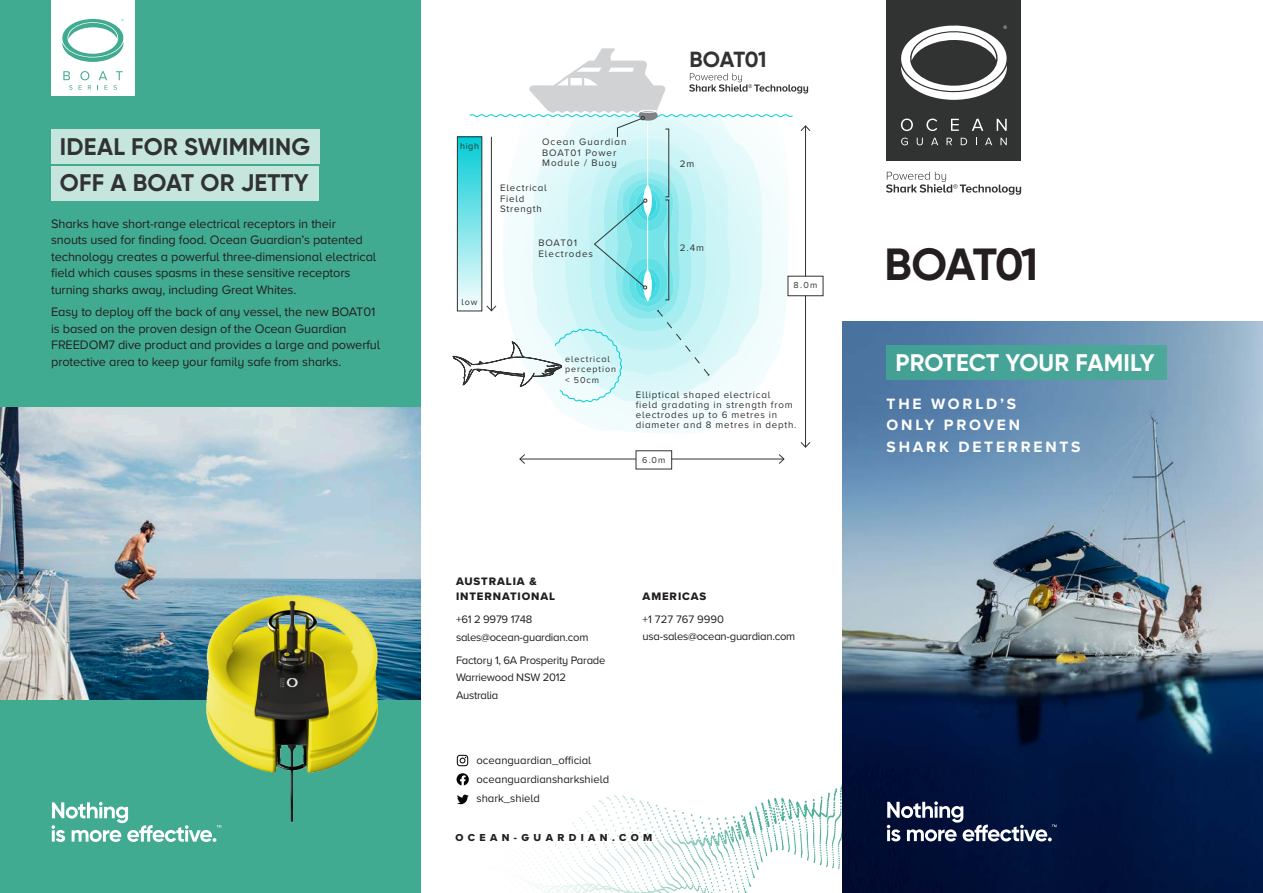
<style>
.page{position:relative;width:1263px;height:893px;background:#fff}
.page>*{position:absolute;margin:0;border:0;box-sizing:border-box;transform-origin:0 0}
.t1{font:700 45px "Gilroy";letter-spacing:-.045em;color:#231f20}
.t2{font:700 24px "Gilroy";letter-spacing:.01em;color:#313232}
.t3{font:700 24px "Gilroy";letter-spacing:.005em;color:#fff}
.t4{font:700 21.9px "Gilroy";letter-spacing:-.02em;color:#313232}
.t5{font:700 15.45px/21.5px "Proxima Nova A";letter-spacing:.18em;color:#fff}
.t6{font:12.75px/16.5px "Proxima Nova A";letter-spacing:-.01em;color:#231f20}
.t7{font:11.25px "Proxima Nova A";letter-spacing:-.02em;color:#231f20}
.t8{font:11.25px "Proxima Nova A";color:#231f20}
.t9{font:11.25px/15px "Proxima Nova A Extrabld";letter-spacing:.08em;color:#231f20}
.t10{font:10.5px "Proxima Nova A Extrabld";color:#231f20}
.t11{font:9.75px/9.9px "Proxima Nova A";letter-spacing:.08em;color:#323333}
.t12{font:9.75px/10.5px "Proxima Nova A";letter-spacing:.1em;color:#323333}
.t13{font:9.75px/10.5px "Proxima Nova A";letter-spacing:.08em;color:#313232}
.t14{font:9px/10.5px "Proxima Nova A";letter-spacing:.1em;color:#323333}
.t15{font:9px "Proxima Nova A";letter-spacing:.06em;color:#313232}
</style>
<div class="page">
<img style="left:456px;top:758px;width:386px;height:135px">
<div style="left:0;top:0;width:421px;height:893px;background:#41ab91"></div>
<img style="left:842px;top:321px;width:421px;height:572px">
<img style="left:0;top:407px;width:421px;height:292px">
<div style="left:887px;top:0;width:134px;height:161px;background:#313232"></div>
<svg style="left:901px;top:119px;width:12px;height:12px"></svg>
<svg style="left:926px;top:119px;width:11px;height:12px"></svg>
<svg style="left:951px;top:119px;width:8px;height:12px"></svg>
<svg style="left:972px;top:119px;width:11px;height:12px"></svg>
<svg style="left:997px;top:119px;width:10px;height:12px"></svg>
<svg style="left:901px;top:138px;width:7px;height:7px"></svg>
<svg style="left:917px;top:138px;width:6px;height:7px"></svg>
<svg style="left:931px;top:138px;width:7px;height:7px"></svg>
<svg style="left:946px;top:138px;width:6px;height:7px"></svg>
<svg style="left:961px;top:138px;width:6px;height:7px"></svg>
<svg style="left:985px;top:138px;width:7px;height:7px"></svg>
<svg style="left:1000px;top:138px;width:7px;height:7px"></svg>
<svg style="left:901px;top:25px;width:106px;height:75px"></svg>
<svg style="left:886px;top:172px;width:135px;height:23px"></svg>
<svg style="left:51px;top:802px;width:166px;height:40px"></svg>
<svg style="left:887px;top:801px;width:169px;height:40px"></svg>
<div style="left:51px;top:0;width:84px;height:95px;background:#fff"></div>
<svg style="left:62px;top:18px;width:62px;height:44px"></svg>
<svg style="left:63px;top:71px;width:9px;height:19px"></svg>
<svg style="left:79px;top:71px;width:12px;height:19px"></svg>
<svg style="left:97px;top:71px;width:10px;height:19px"></svg>
<svg style="left:113px;top:71px;width:10px;height:19px"></svg>
<svg style="left:457px;top:755px;width:11px;height:11px"></svg>
<svg style="left:456px;top:773px;width:13px;height:12px"></svg>
<svg style="left:457px;top:795px;width:12px;height:9px"></svg>
<div style="left:51px;top:129px;width:268px;height:35px;background:#c5e5dd"></div>
<div style="left:51px;top:166px;width:268px;height:34px;background:#c5e5dd"></div>
<svg style="left:553px;top:402px;width:188px;height:32px;fill:#f3fcfd"></svg>
<div style="left:788px;top:276px;width:35px;height:20px;border:1px solid #323333"></div>
<hr style="left:805px;top:296px;width:1px;height:151px;background:#323333">
<svg style="left:800px;top:442px;width:11px;height:6px"></svg>
<hr style="left:520px;top:459px;width:116px;height:1px;background:#323333">
<svg style="left:519px;top:454px;width:6px;height:10px"></svg>
<hr style="left:671px;top:459px;width:113px;height:1px;background:#323333">
<svg style="left:778px;top:454px;width:6px;height:10px"></svg>
<div style="left:887px;top:345px;width:280px;height:35px;background:#47a497"></div>
<svg style="left:453px;top:48px;width:358px;height:354px"></svg>
<div style="left:457px;top:137px;width:25px;height:174px;background:linear-gradient(to bottom,#02ccd6,#f8fdfd)"></div>
<div style="left:457px;top:137px;width:25px;height:174px;border:1px solid #313232"></div>
<img style="left:197px;top:589px;width:193px;height:244px">
<p class="t2" style="left:60px;top:132px;width:252px">IDEAL FOR SWIMMING</p>
<p class="t2" style="left:60px;top:168px;width:250px">OFF A BOAT OR JETTY</p>
<p class="t6" style="left:51px;top:215px;width:327px">Sharks have short-range electrical receptors in their<br>snouts used for finding food. Ocean Guardian’s patented technology creates a powerful three-dimensional electrical field which causes spasms in these sensitive receptors turning sharks away, including Great Whites.</p>
<p class="t6" style="left:51px;top:303px;width:331px">Easy to deploy off the back of any vessel, the new BOAT01 is based on the proven design of the Ocean Guardian FREEDOM7 dive product and provides a large and powerful protective area to keep your family safe from sharks.</p>
<p class="t4" style="left:689px;top:45px;width:79px">BOAT01</p>
<p class="t15" style="left:460px;top:139px;width:20px">high</p>
<p class="t15" style="left:462px;top:295px;width:17px">low</p>
<p class="t12" style="left:542px;top:137px;width:86px">Ocean Guardian<br>BOAT01 Power<br>Module / Buoy</p>
<p class="t13" style="left:500px;top:183px;width:48px">Electrical<br>Field</p>
<p class="t13" style="left:500px;top:204px;width:43px">Strength</p>
<p class="t12" style="left:538px;top:237px;width:56px">BOAT01<br>Electrodes</p>
<p class="t11" style="left:680px;top:159px;width:16px">2m</p>
<p class="t11" style="left:680px;top:243px;width:26px">2.4m</p>
<p class="t14" style="left:793px;top:280px;width:25px">8.0m</p>
<p class="t14" style="left:565px;top:353px;width:52px">electrical perception</p>
<p class="t14" style="left:565px;top:374px;width:35px">&lt; 50cm</p>
<p class="t11" style="left:636px;top:389px;width:162px">Elliptical shaped electrical<br>field gradating in strength from electrodes up to 6 metres in diameter and 8 metres in depth.</p>
<p class="t14" style="left:642px;top:454px;width:25px">6.0m</p>
<p class="t9" style="left:456px;top:574px;width:101px">AUSTRALIA &amp;<br>INTERNATIONAL</p>
<p class="t7" style="left:456px;top:611px;width:78px">+61 2 9979 1748</p>
<p class="t7" style="left:456px;top:628px;width:134px">sales@ocean-guardian.com</p>
<p class="t7" style="left:456px;top:651px;width:151px">Factory 1, 6A Prosperity Parade</p>
<p class="t7" style="left:456px;top:669px;width:112px">Warriewood NSW 2012</p>
<p class="t7" style="left:456px;top:687px;width:44px">Australia</p>
<p class="t9" style="left:643px;top:588px;width:65px">AMERICAS</p>
<p class="t8" style="left:643px;top:610px;width:83px">+1 727 767 9990</p>
<p class="t7" style="left:643px;top:628px;width:154px">usa-sales@ocean-guardian.com</p>
<p class="t8" style="left:476px;top:752px;width:116px">oceanguardian_official</p>
<p class="t8" style="left:476px;top:771px;width:134px">oceanguardiansharkshield</p>
<p class="t8" style="left:476px;top:790px;width:65px">shark_shield</p>
<p class="t10" style="left:455px;top:830px;width:198px">O C E A N - G U A R D I A N . C O M</p>
<p class="t1" style="left:885px;top:236px;width:155px">BOAT01</p>
<p class="t3" style="left:895px;top:348px;width:261px">PROTECT YOUR FAMILY</p>
<p class="t5" style="left:887px;top:392px;width:195px">THE WORLD’S<br>ONLY PROVEN<br>SHARK DETERRENTS</p>
</div>
